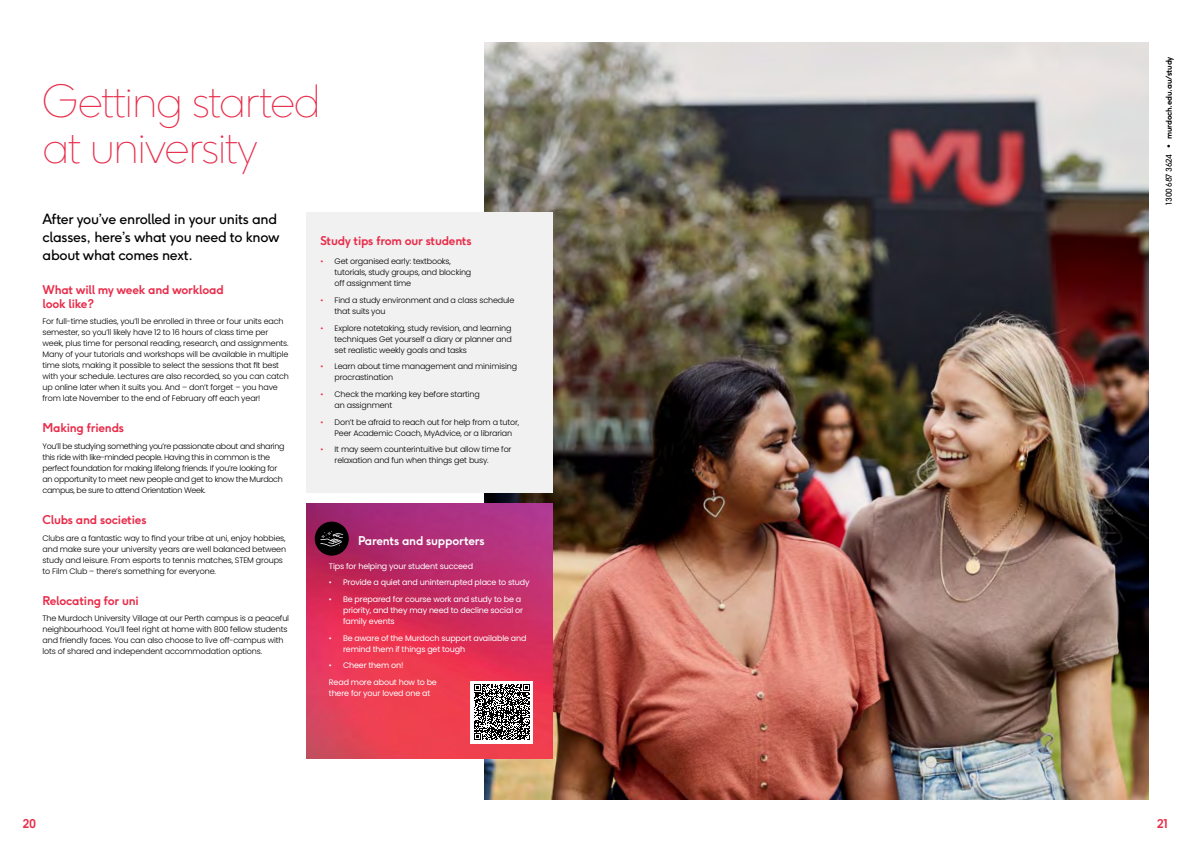
<style>
.page{position:relative;width:1191px;height:842px;background:#fff}
.page>*{position:absolute;margin:0;border:0;box-sizing:border-box;transform-origin:0 0}
.Heading_44pt{font:100 44px/46px "F37 Ginger";letter-spacing:-.03em;color:#e92c4a}
.Lead_in_14_18{font:14px/18px "F37 Ginger";letter-spacing:-.02em;color:#000}
.Subhead_12_14{font:700 12px/14px "F37 Ginger";letter-spacing:-.02em;color:#e92c4a}
.Subhead_12_14-2{font:700 12px "F37 Ginger";letter-spacing:-.02em;color:#fff}
.Body_8_11{font:300 8px/11px "Poppins";letter-spacing:-.02em;color:#000}
.Body_8_11-2{font:8px/11px "Poppins";letter-spacing:-.02em;color:#fff}
.Body_8_11-3{font:300 8px/11px "Poppins";letter-spacing:-.04em;color:#000}
.t1{font:700 8px "F37 Ginger";letter-spacing:-.03em;color:#000}
.s1{color:#e92c4a}
.s2{font-weight:300}
.s3{font-weight:400}
</style>
<div class="page">
<img style="left:485px;top:43px;width:663px;height:756px">
<img style="left:306px;top:504px;width:247px;height:255px">
<div style="left:471px;top:681px;width:62px;height:62px;background:#fff"></div>
<svg style="left:474px;top:684px;width:55px;height:56px"></svg>
<div style="left:306px;top:213px;width:247px;height:280px;background:#f1f1f1"></div>
<div style="left:315px;top:522px;width:34px;height:34px;background:#000;border-radius:50%"></div>
<svg style="left:320px;top:531px;width:23px;height:15px"></svg>
<p class="Heading_44pt" style="left:43px;top:79px;width:280px">Getting started at university</p>
<p class="Lead_in_14_18" style="left:43px;top:210px;width:239px">After you’ve enrolled in your units and classes, here’s what you need to know about what comes next.</p>
<p class="Subhead_12_14" style="left:43px;top:282px;width:183px">What will my week and workload look like?</p>
<p class="Body_8_11" style="left:43px;top:316px;width:248px">For full-time studies, you’ll be enrolled in three or four units each semester, so you’ll likely have 12 to 16 hours of class time per week, plus time for personal reading, research, and assignments.<br>Many of your tutorials and workshops will be available in multiple time slots, making it possible to select the sessions that fit best with your schedule. Lectures are also recorded, so you can catch up online later when it suits you. And – don’t forget – you have from late November to the end of February off each year!</p>
<p class="Subhead_12_14" style="left:43px;top:421px;width:83px">Making friends</p>
<p class="Body_8_11-3" style="left:43px;top:441px;width:243px">You’ll be studying something you’re passionate about and sharing this ride with like-minded people. Having this in common is the perfect foundation for making lifelong friends. If you’re looking for an opportunity to meet new people and get to know the Murdoch campus, be sure to attend Orientation Week.</p>
<p class="Subhead_12_14" style="left:43px;top:513px;width:106px">Clubs and societies</p>
<p class="Body_8_11" style="left:43px;top:532px;width:245px">Clubs are a fantastic way to find your tribe at uni, enjoy hobbies, and make sure your university years are well balanced between study and leisure. From esports to tennis matches, STEM groups to Film Club – there’s something for everyone.</p>
<p class="Subhead_12_14" style="left:43px;top:593px;width:98px">Relocating for uni</p>
<p class="Body_8_11" style="left:43px;top:613px;width:248px">The Murdoch University Village at our Perth campus is a peaceful neighbourhood. You’ll feel right at home with 800 fellow students and friendly faces. You can also choose to live off-campus with lots of shared and independent accommodation options.</p>
<p class="Subhead_12_14" style="left:320px;top:233px;width:153px">Study tips from our students</p>
<p class="Body_8_11" style="left:334px;top:256px;width:138px;text-indent:-14px"><span class="s1">•</span> Get organised early: textbooks, tutorials, study groups, and blocking off assignment time</p>
<p class="Body_8_11" style="left:334px;top:295px;width:181px;text-indent:-14px"><span class="s1">•</span> Find a study environment and a class schedule that suits you</p>
<p class="Body_8_11" style="left:334px;top:322px;width:179px;text-align:justify;text-indent:-14px"><span class="s1">•</span> Explore notetaking, study revision, and learning techniques Get yourself a diary or planner and set realistic weekly goals and tasks</p>
<p class="Body_8_11" style="left:334px;top:361px;width:184px;text-indent:-14px"><span class="s1">•</span> Learn about time management and minimising procrastination</p>
<p class="Body_8_11" style="left:334px;top:389px;width:147px;text-indent:-14px"><span class="s1">•</span> Check the marking key before starting an assignment</p>
<p class="Body_8_11" style="left:334px;top:416px;width:186px;text-indent:-14px"><span class="s1">•</span> Don’t be afraid to reach out for help from a tutor,<br>Peer Academic Coach, MyAdvice, or a librarian</p>
<p class="Body_8_11" style="left:334px;top:444px;width:178px;text-indent:-14px"><span class="s1">•</span> It may seem counterintuitive but allow time for relaxation and fun when things get busy.</p>
<p class="Subhead_12_14-2" style="left:358px;top:533px;width:128px">Parents and supporters</p>
<p class="Body_8_11-2" style="left:329px;top:560px;width:146px">Tips for helping your student succeed</p>
<p class="Body_8_11-2" style="left:329px;top:577px;width:202px"><span class="s2">•</span> Provide a quiet and uninterrupted place to study</p>
<p class="Body_8_11-2" style="left:343px;top:594px;width:181px;text-indent:-14px"><span class="s2">•</span> Be prepared for course work and study to be a priority, and they may need to decline social or family events</p>
<p class="Body_8_11-2" style="left:343px;top:632px;width:185px;text-indent:-14px"><span class="s2">•</span> Be aware of the Murdoch support available and remind them if things get tough</p>
<p class="Body_8_11-2" style="left:329px;top:660px;width:76px"><span class="s2">•</span> Cheer them on!</p>
<p class="Body_8_11-2" style="left:329px;top:677px;width:109px">Read more about how to be there for your loved one at</p>
<p class="t1" style="left:1163px;top:205px;width:150px;rotate:-90deg"><span class="s3">1300 687 3624 •</span> murdoch.edu.au/study</p>
<h3 class="Subhead_12_14" style="left:23px;top:816px;width:15px">20</h3>
<h3 class="Subhead_12_14" style="left:1157px;top:816px;width:13px">21</h3>
</div>
